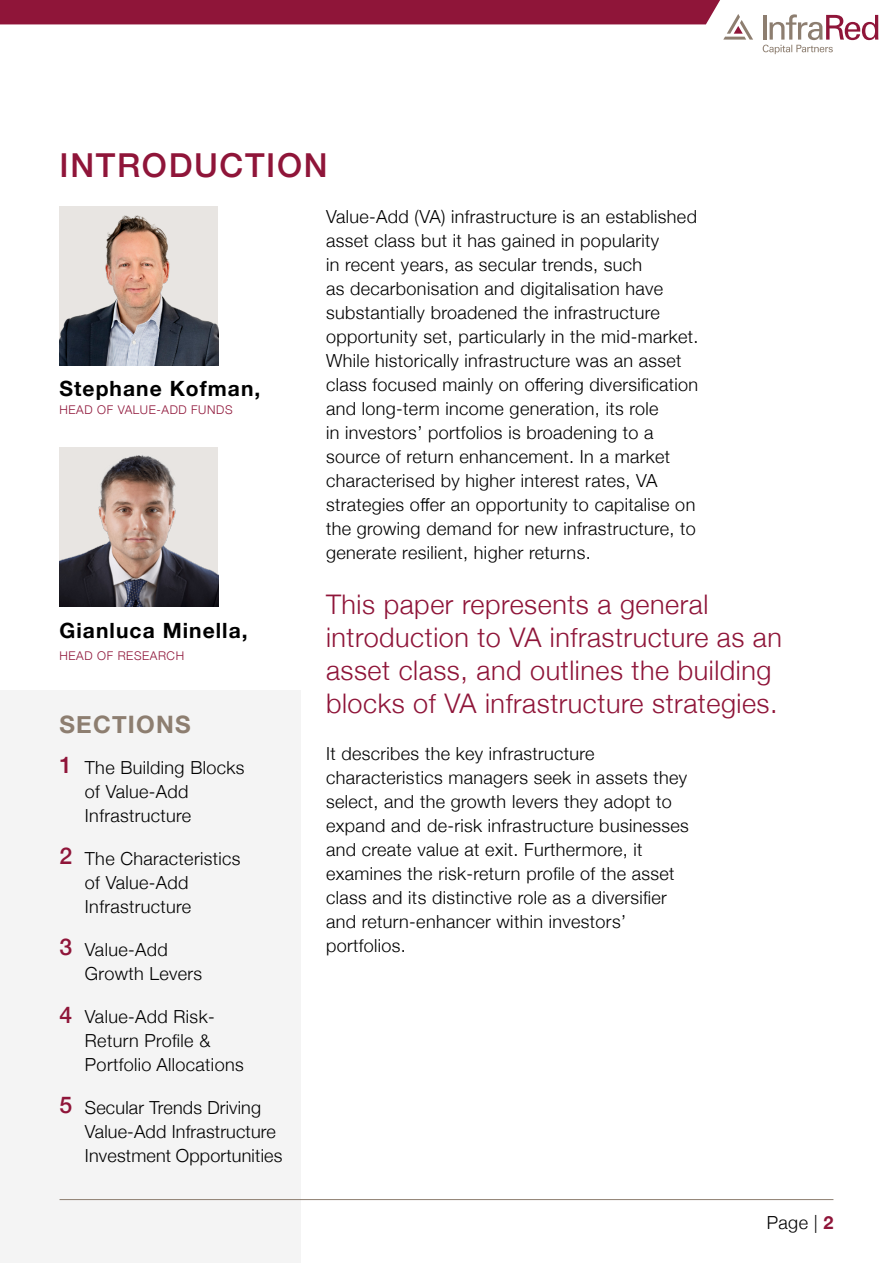
<style>
.page{position:relative;width:893px;height:1263px;background:#fff}
.page>*{position:absolute;margin:0;border:0;box-sizing:border-box;transform-origin:0 0}
.t1{font:500 33px "Helvetica Neue";letter-spacing:.05em;color:#8f1539}
.t2{font:300 27px/33px "Helvetica Neue";letter-spacing:.02em;color:#8f1539}
.t3{font:700 24px "Helvetica Neue";letter-spacing:.05em;color:#8d7e70}
.t4{font:500 22.95px "Helvetica Neue";color:#8f1539}
.t5{font:700 21px "Helvetica Neue";letter-spacing:.05em;color:#000}
.t6{font:300 18px/24px "Helvetica Neue";letter-spacing:.02em;color:#000}
.t7{font:300 12px "Helvetica Neue";letter-spacing:.05em;color:#8f1539}
.s1{font-weight:500;font-size:22.95px;color:#8f1539}
.s2{font-weight:700;color:#8f1539}
</style>
<div class="page">
<div style="left:0;top:690px;width:300px;height:573px;background:#f4f4f4"></div>
<img style="left:60px;top:206px;width:158px;height:159px">
<img style="left:60px;top:447px;width:158px;height:160px">
<svg style="left:763px;top:14px;width:115px;height:40px"></svg>
<svg style="left:0;top:0;width:753px;height:40px"></svg>
<hr style="left:60px;top:1199px;width:773px;height:1px;background:#8d7e70">
<h1 class="t1" style="left:60px;top:138px;width:270px">INTRODUCTION</h1>
<p class="t5" style="left:60px;top:372px;width:202px">Stephane Kofman,</p>
<p class="t7" style="left:60px;top:400px;width:175px">HEAD OF VALUE-ADD FUNDS</p>
<p class="t5" style="left:60px;top:614px;width:190px">Gianluca Minella,</p>
<p class="t7" style="left:60px;top:646px;width:126px">HEAD OF RESEARCH</p>
<h3 class="t3" style="left:60px;top:706px;width:133px">SECTIONS</h3>
<p class="t6" style="left:85px;top:754px;width:161px">The Building Blocks of Value-Add<br>Infrastructure</p>
<p class="t6" style="left:85px;top:845px;width:157px">The Characteristics of Value-Add<br>Infrastructure</p>
<p class="t6" style="left:85px;top:936px;width:119px">Value-Add<br>Growth Levers</p>
<p class="t6" style="left:85px;top:1003px;width:160px">Value-Add Risk-<br>Return Profile &amp;<br>Portfolio Allocations</p>
<p class="t4" style="left:59px;top:746px;width:14px">1</p>
<p class="t4" style="left:59px;top:837px;width:14px">2</p>
<p class="t4" style="left:59px;top:928px;width:14px">3</p>
<p class="t4" style="left:59px;top:997px;width:14px">4</p>
<p class="t6" style="left:85px;top:1094px;width:199px;text-indent:-25px"><span class="s1">5</span> Secular Trends Driving<br>Value-Add Infrastructure<br>Investment Opportunities</p>
<p class="t6" style="left:326px;top:204px;width:374px">Value-Add (VA) infrastructure is an established asset class but it has gained in popularity<br>in recent years, as secular trends, such<br>as decarbonisation and digitalisation have substantially broadened the infrastructure opportunity set, particularly in the mid-market.<br>While historically infrastructure was an asset class focused mainly on offering diversification and long-term income generation, its role<br>in investors’ portfolios is broadening to a source of return enhancement. In a market characterised by higher interest rates, VA strategies offer an opportunity to capitalise on the growing demand for new infrastructure, to generate resilient, higher returns.</p>
<h2 class="t2" style="left:326px;top:586px;width:457px">This paper represents a general introduction to VA infrastructure as an asset class, and outlines the building blocks of VA infrastructure strategies.</h2>
<p class="t6" style="left:326px;top:740px;width:364px">It describes the key infrastructure characteristics managers seek in assets they select, and the growth levers they adopt to expand and de-risk infrastructure businesses and create value at exit. Furthermore, it examines the risk-return profile of the asset class and its distinctive role as a diversifier and return-enhancer within investors’ portfolios.</p>
<p class="t6" style="left:767px;top:1210px;width:68px">Page | <span class="s2">2</span></p>
</div>
